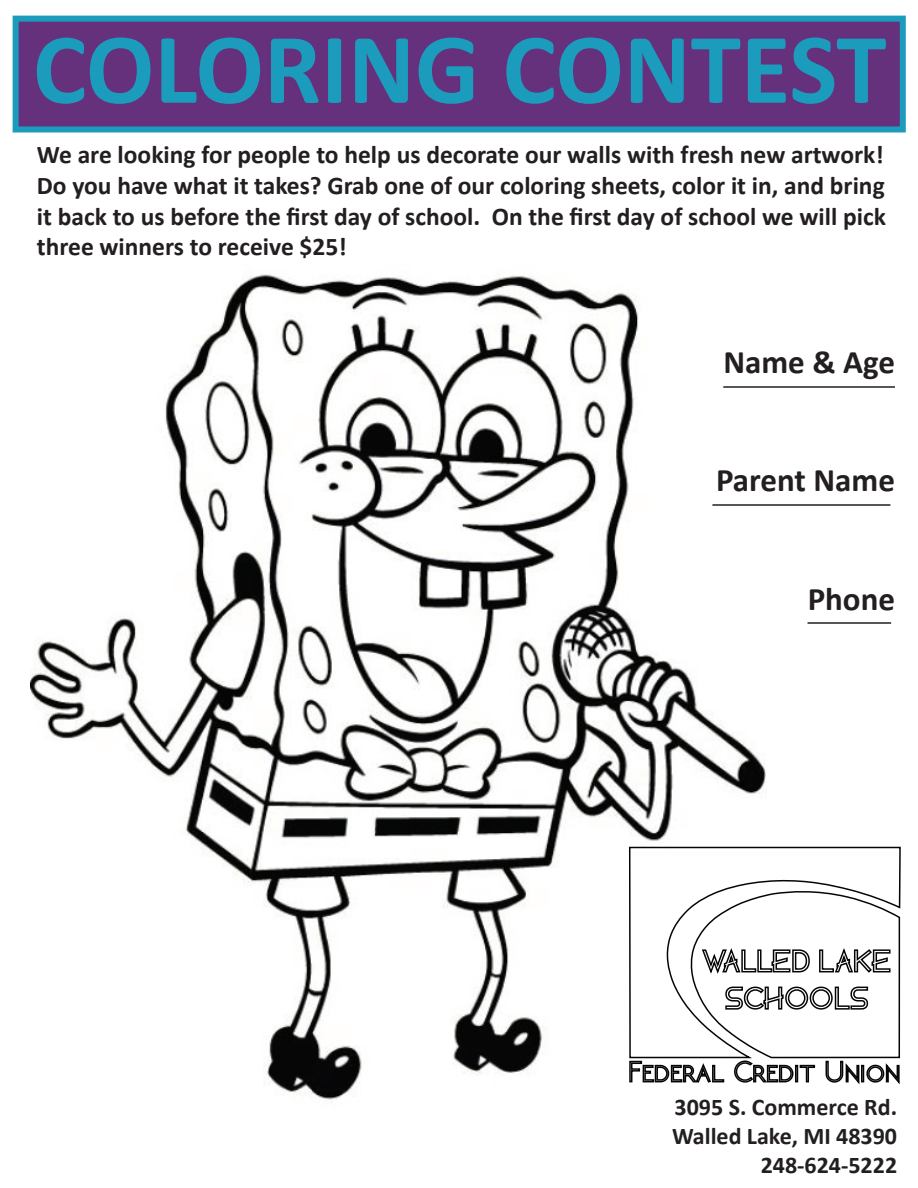
<style>
.page{position:relative;width:918px;height:1188px;background:#fff}
.page>*{position:absolute;margin:0;border:0;box-sizing:border-box;transform-origin:0 0}
.t1{font:700 101.4px "Calibri";color:#1c9cbd}
.t2{font:700 33px "Calibri";color:#231f20}
.t3{font:700 25.5px/30.6px "Calibri";color:#231f20;text-align:justify}
.t4{font:700 24px/28.8px "Calibri";color:#231f20;text-align:right}
</style>
<div class="page">
<img style="left:31px;top:274px;width:735px;height:828px">
<div style="left:13px;top:16px;width:893px;height:116px;background:#66317c;border:6px solid #1c9cbd"></div>
<svg style="left:628px;top:846px;width:273px;height:42px"></svg>
<svg style="left:628px;top:888px;width:273px;height:198px"></svg>
<hr style="left:723px;top:386px;width:172px;height:2px;background:#231f20">
<hr style="left:808px;top:622px;width:83px;height:2px;background:#231f20">
<hr style="left:712px;top:504px;width:178px;height:2px;background:#231f20">
<h1 class="t1" style="left:33px;top:-3px;width:855px">COLORING CONTEST</h1>
<p class="t3" style="left:37px;top:139px;width:851px">We are looking for people to help us decorate our walls with fresh new artwork!<br>Do you have what it takes? Grab one of our coloring sheets, color it in, and bring it back to us before the first day of school. On the first day of school we will pick three winners to receive $25!</p>
<p class="t2" style="left:723px;top:338px;width:173px">Name &amp; Age</p>
<p class="t2" style="left:716px;top:457px;width:180px">Parent Name</p>
<p class="t2" style="left:808px;top:576px;width:89px">Phone</p>
<p class="t4" style="left:672px;top:1093px;width:227px">3095 S. Commerce Rd.<br>Walled Lake, MI 48390<br>248-624-5222</p>
</div>
